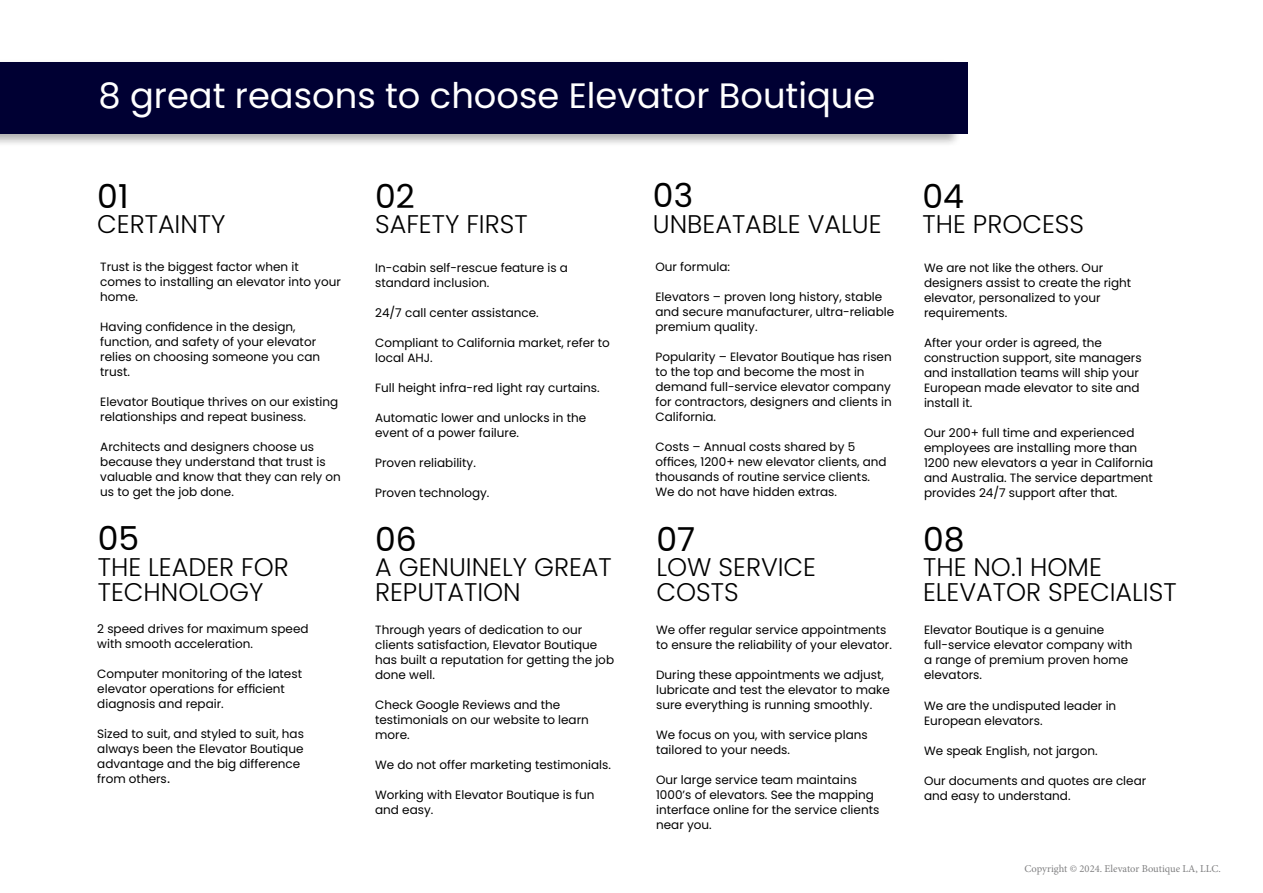
<style>
.page{position:relative;width:1263px;height:893px;background:#fff}
.page>*{position:absolute;margin:0;border:0;box-sizing:border-box;transform-origin:0 0}
.t1{font:35.25px "Poppins";color:#fff}
.t2{font:33px "Poppins";color:#000}
.t3{font:300 25.5px/25.2px "Poppins";color:#000}
.t4{font:12px/15px "Poppins";color:#000}
.t5{font:10.5px "Minion Pro";color:#48484a}
.s1{font-family:"Calibri";font-size:15px}
</style>
<div class="page">
<div style="left:0;top:59px;width:962px;height:89px;background:#000;opacity:.32"></div>
<div style="left:0;top:62px;width:967px;height:72px;background:#003"></div>
<h1 class="t1" style="left:98px;top:76px;width:778px">8 great reasons to choose Elevator Boutique</h1>
<h2 class="t2" style="left:97px;top:177px;width:33px">01</h2>
<h3 class="t3" style="left:97px;top:211px;width:130px">CERTAINTY</h3>
<p class="t4" style="left:100px;top:259px;width:242px">Trust is the biggest factor when it comes to installing an elevator into your home.</p>
<p class="t4" style="left:100px;top:319px;width:221px">Having confidence in the design, function, and safety of your elevator relies on choosing someone you can trust.</p>
<p class="t4" style="left:100px;top:394px;width:239px">Elevator Boutique thrives on our existing relationships and repeat business.</p>
<p class="t4" style="left:100px;top:439px;width:242px">Architects and designers choose us because they understand that trust is valuable and know that they can rely on us to get the job done.</p>
<h2 class="t2" style="left:98px;top:520px;width:43px">05</h2>
<h3 class="t3" style="left:98px;top:554px;width:192px">THE LEADER FOR<br>TECHNOLOGY</h3>
<p class="t4" style="left:97px;top:621px;width:213px">2 speed drives for maximum speed with smooth acceleration.</p>
<p class="t4" style="left:97px;top:666px;width:206px">Computer monitoring of the latest elevator operations for efficient diagnosis and repair.</p>
<p class="t4" style="left:97px;top:726px;width:208px">Sized to suit, and styled to suit, has always been the Elevator Boutique advantage and the big difference from others<span class="s1">.</span></p>
<h2 class="t2" style="left:375px;top:177px;width:41px">02</h2>
<h3 class="t3" style="left:375px;top:211px;width:154px">SAFETY FIRST</h3>
<p class="t4" style="left:375px;top:260px;width:194px">In-cabin self-rescue feature is a standard inclusion.</p>
<p class="t4" style="left:375px;top:305px;width:165px">24/7 call center assistance.</p>
<p class="t4" style="left:375px;top:335px;width:236px">Compliant to California market, refer to local AHJ.</p>
<p class="t4" style="left:375px;top:380px;width:226px">Full height infra-red light ray curtains.</p>
<p class="t4" style="left:375px;top:410px;width:213px">Automatic lower and unlocks in the event of a power failure.</p>
<p class="t4" style="left:375px;top:455px;width:102px">Proven reliability.</p>
<p class="t4" style="left:375px;top:485px;width:116px">Proven technology.</p>
<h2 class="t2" style="left:375px;top:520px;width:43px">06</h2>
<h3 class="t3" style="left:375px;top:554px;width:238px">A GENUINELY GREAT<br>REPUTATION</h3>
<p class="t4" style="left:375px;top:622px;width:240px">Through years of dedication to our clients satisfaction, Elevator Boutique has built a reputation for getting the job done well.</p>
<p class="t4" style="left:375px;top:697px;width:215px">Check Google Reviews and the testimonials on our website to learn more.</p>
<p class="t4" style="left:375px;top:757px;width:237px">We do not offer marketing testimonials.</p>
<p class="t4" style="left:375px;top:787px;width:221px">Working with Elevator Boutique is fun and easy.</p>
<h2 class="t2" style="left:653px;top:177px;width:42px">03</h2>
<h3 class="t3" style="left:653px;top:211px;width:230px">UNBEATABLE VALUE</h3>
<p class="t4" style="left:655px;top:259px;width:76px">Our formula:</p>
<p class="t4" style="left:655px;top:289px;width:240px">Elevators – proven long history, stable and secure manufacturer, ultra-reliable premium quality.</p>
<p class="t4" style="left:655px;top:349px;width:238px">Popularity – Elevator Boutique has risen to the top and become the most in demand full-service elevator company for contractors, designers and clients in California.</p>
<p class="t4" style="left:655px;top:439px;width:233px">Costs – Annual costs shared by 5 offices, 1200+ new elevator clients, and thousands of routine service clients.<br>We do not have hidden extras.</p>
<h2 class="t2" style="left:656px;top:520px;width:40px">07</h2>
<h3 class="t3" style="left:656px;top:554px;width:161px">LOW SERVICE<br>COSTS</h3>
<p class="t4" style="left:656px;top:622px;width:237px">We offer regular service appointments to ensure the reliability of your elevator.</p>
<p class="t4" style="left:656px;top:667px;width:235px">During these appointments we adjust, lubricate and test the elevator to make sure everything is running smoothly.</p>
<p class="t4" style="left:656px;top:727px;width:213px">We focus on you, with service plans tailored to your needs.</p>
<p class="t4" style="left:656px;top:772px;width:225px">Our large service team maintains<br>1000’s of elevators. See the mapping interface online for the service clients near you.</p>
<h2 class="t2" style="left:922px;top:177px;width:43px">04</h2>
<h3 class="t3" style="left:922px;top:211px;width:163px">THE PROCESS</h3>
<p class="t4" style="left:924px;top:260px;width:209px">We are not like the others. Our designers assist to create the right elevator, personalized to your requirements.</p>
<p class="t4" style="left:924px;top:335px;width:219px">After your order is agreed, the construction support, site managers and installation teams will ship your<br>European made elevator to site and install it.</p>
<p class="t4" style="left:924px;top:425px;width:231px">Our 200+ full time and experienced employees are installing more than 1200 new elevators a year in California and Australia. The service department provides 24/7 support after that.</p>
<h2 class="t2" style="left:923px;top:520px;width:43px">08</h2>
<h3 class="t3" style="left:923px;top:554px;width:255px">THE NO.1 HOME<br>ELEVATOR SPECIALIST</h3>
<p class="t4" style="left:924px;top:623px;width:210px">Elevator Boutique is a genuine full-service elevator company with a range of premium proven home elevators.</p>
<p class="t4" style="left:924px;top:698px;width:194px">We are the undisputed leader in<br>European elevators.</p>
<p class="t4" style="left:924px;top:743px;width:175px">We speak English, not jargon.</p>
<p class="t4" style="left:924px;top:773px;width:224px">Our documents and quotes are clear and easy to understand.</p>
<p class="t5" style="left:1024px;top:861px;width:198px">Copyright © 2024. Elevator Boutique LA, LLC.</p>
</div>
